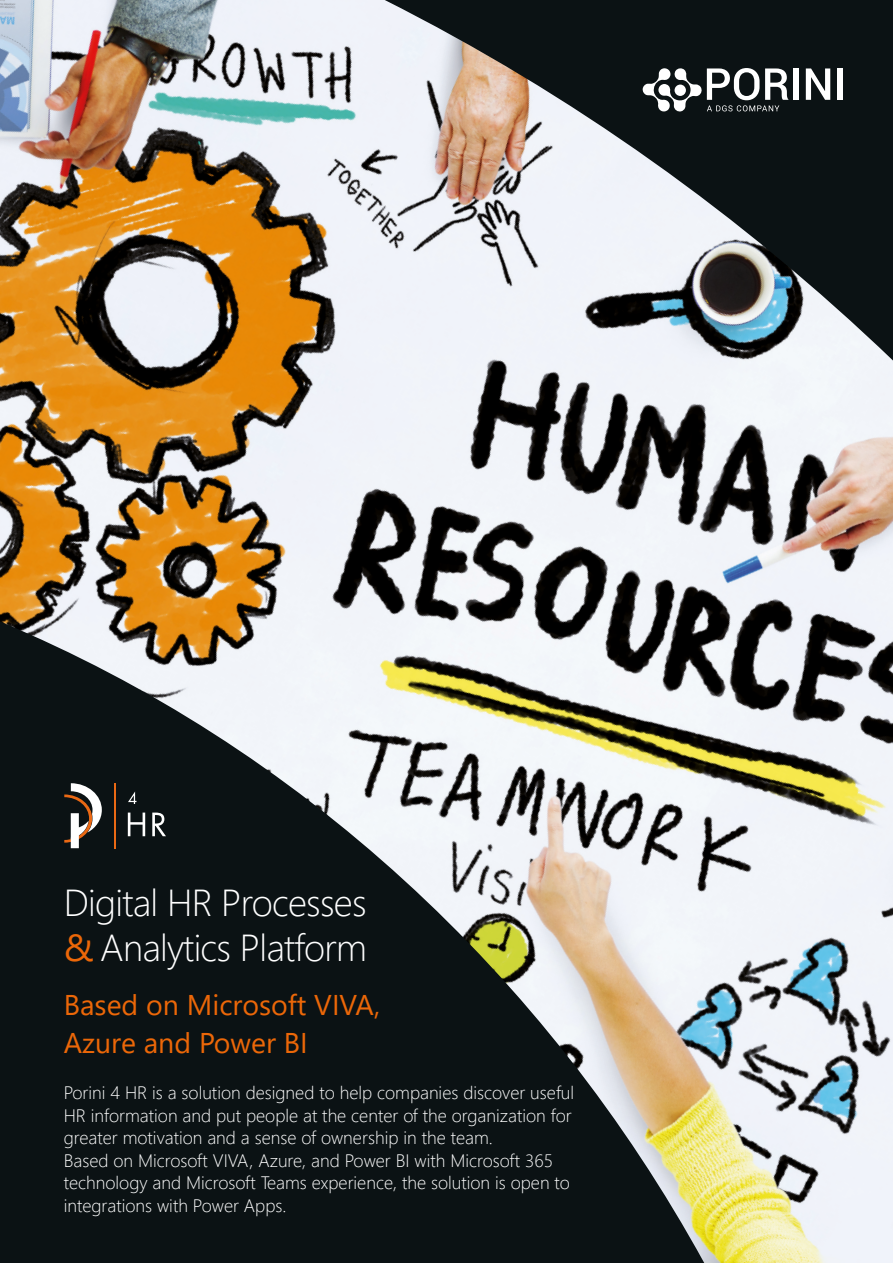
<style>
.page{position:relative;width:893px;height:1263px;background:#fff}
.page>*{position:absolute;margin:0;border:0;box-sizing:border-box;transform-origin:0 0}
.t1{font:300 37.5px "Segoe UI";letter-spacing:-.02em;color:#fff}
.t2{font:28.5px "Segoe UI";color:#ec6708}
.t3{font:300 18px/22.5px "Segoe UI";color:#fff}
.s1{font-weight:400;color:#ec6708}
</style>
<div class="page">
<img style="left:0;top:0;width:893px;height:1263px">
<svg style="left:64px;top:783px;width:38px;height:65px"></svg>
<hr style="left:114px;top:783px;width:2px;height:65px;background:#eb6914">
<svg style="left:128px;top:812px;width:17px;height:24px"></svg>
<svg style="left:152px;top:812px;width:14px;height:24px"></svg>
<svg style="left:128px;top:791px;width:8px;height:13px"></svg>
<svg style="left:642px;top:66px;width:146px;height:46px"></svg>
<div style="left:794px;top:68px;width:5px;height:32px;background:#fff"></div>
<svg style="left:806px;top:68px;width:24px;height:32px"></svg>
<div style="left:837px;top:68px;width:5px;height:32px;background:#fff"></div>
<p class="t1" style="left:64px;top:867px;width:304px">Digital HR Processes</p>
<p class="t1" style="left:64px;top:912px;width:305px"><span class="s1">&amp;</span> Analytics Platform</p>
<p class="t2" style="left:64px;top:978px;width:318px">Based on Microsoft VIVA,</p>
<p class="t2" style="left:64px;top:1016px;width:245px">Azure and Power BI</p>
<p class="t3" style="left:64px;top:1080px;width:512px">Porini 4 HR is a solution designed to help companies discover useful<br>HR information and put people at the center of the organization for greater motivation and a sense of ownership in the team.</p>
<p class="t3" style="left:64px;top:1147px;width:508px">Based on Microsoft VIVA, Azure, and Power BI with Microsoft 365 technology and Microsoft Teams experience, the solution is open to integrations with Power Apps.</p>
</div>
